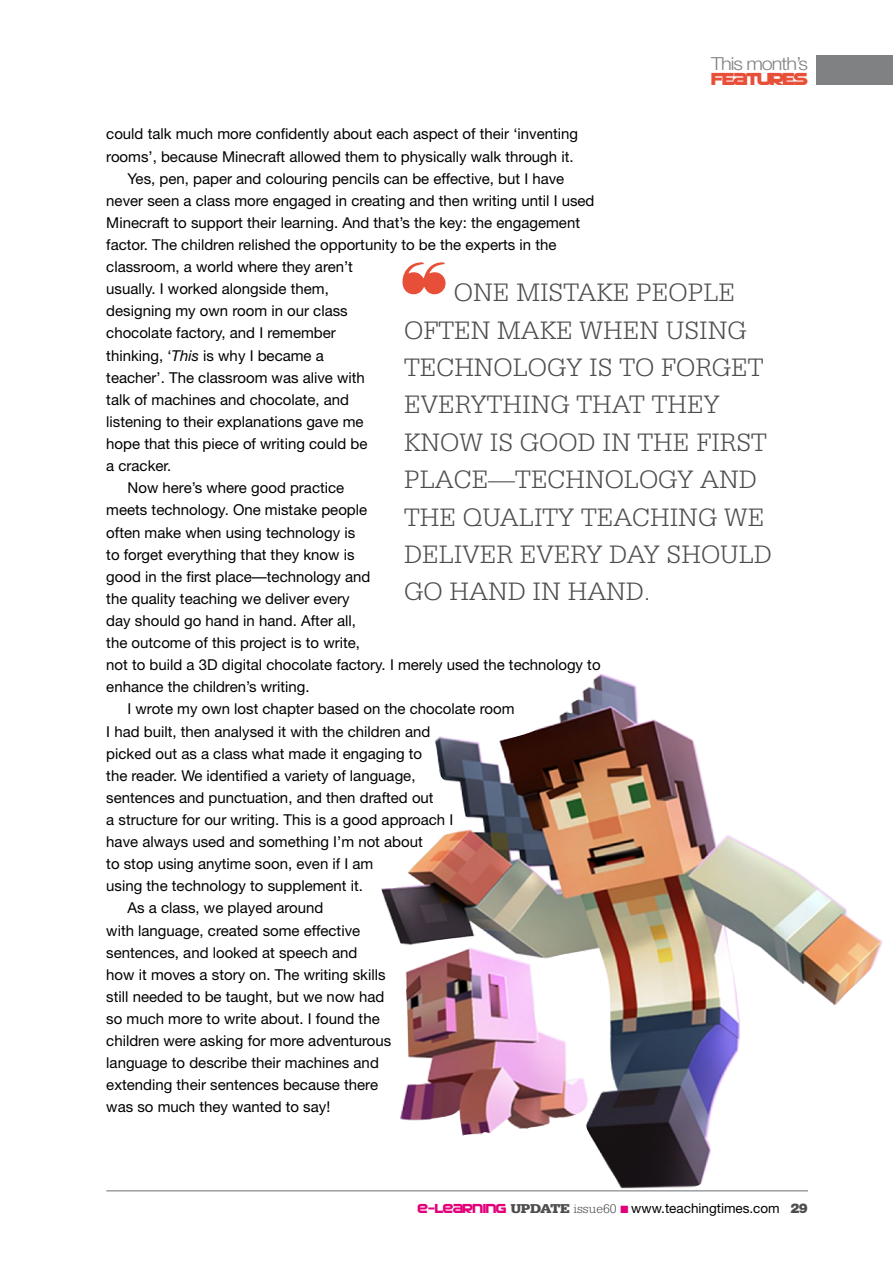
<style>
.page{position:relative;width:893px;height:1263px;background:#fff}
.page>*{position:absolute;margin:0;border:0;box-sizing:border-box;transform-origin:0 0}
.t1{font:300 27px/37.3px "Serifa BT";color:#4d4d4d}
.t2{font:300 18px "Helvetica Neue";letter-spacing:-.05em;color:#808183;scale:1.1 1}
.t3{font:700 18px "SF Automaton";letter-spacing:-.05em;color:#e74f39;scale:1.1 1}
.t4{font:15px "Helvetica Neue";color:#000}
.t5{font:13.5px "Helvetica Neue";color:#000}
.t6{font:900 13.5px "Helvetica Neue";color:#4d4d4d}
.s1{font-style:italic}
.s2{font-family:"SF Automaton";color:#e2007a}
.s3{font-family:"Serifa BT";font-weight:900;color:#4d4d4d}
.s4{font-family:"Serifa BT";font-weight:300;color:#4d4d4d}
.s5{color:#e2007a}
</style>
<div class="page">
<hr style="left:106px;top:1190px;width:702px;height:1px;background:#9c9e9f">
<div style="left:816px;top:56px;width:77px;height:29px;background:#808183"></div>
<img style="left:381px;top:674px;width:501px;height:515px">
<p class="t2" style="left:711px;top:53px;width:90px">This month’s</p>
<p class="t3" style="left:712px;top:68px;width:89px">FEATURES</p>
<p class="t4" style="left:106px;top:125px;width:473px">could talk much more confidently about each aspect of their ‘inventing</p>
<p class="t4" style="left:106px;top:147px;width:469px">rooms’, because Minecraft allowed them to physically walk through it.</p>
<p class="t4" style="left:128px;top:169px;width:438px">Yes, pen, paper and colouring pencils can be effective, but I have</p>
<p class="t4" style="left:106px;top:192px;width:490px">never seen a class more engaged in creating and then writing until I used</p>
<p class="t4" style="left:106px;top:214px;width:475px">Minecraft to support their learning. And that’s the key: the engagement</p>
<p class="t4" style="left:106px;top:236px;width:452px">factor. The children relished the opportunity to be the experts in the</p>
<p class="t4" style="left:106px;top:258px;width:248px">classroom, a world where they aren’t</p>
<p class="t4" style="left:106px;top:280px;width:224px">usually. I worked alongside them,</p>
<p class="t4" style="left:106px;top:302px;width:243px">designing my own room in our class</p>
<p class="t4" style="left:106px;top:324px;width:231px">chocolate factory, and I remember</p>
<p class="t4" style="left:106px;top:346px;width:219px">thinking, ‘<span class="s1">This</span> is why I became a</p>
<p class="t4" style="left:106px;top:368px;width:260px">teacher’. The classroom was alive with</p>
<p class="t4" style="left:106px;top:391px;width:244px">talk of machines and chocolate, and</p>
<p class="t4" style="left:106px;top:413px;width:259px">listening to their explanations gave me</p>
<p class="t4" style="left:106px;top:435px;width:263px">hope that this piece of writing could be</p>
<p class="t4" style="left:106px;top:457px;width:67px">a cracker.</p>
<p class="t4" style="left:128px;top:479px;width:218px">Now here’s where good practice</p>
<p class="t4" style="left:106px;top:501px;width:262px">meets technology. One mistake people</p>
<p class="t4" style="left:106px;top:523px;width:250px">often make when using technology is</p>
<p class="t4" style="left:106px;top:545px;width:250px">to forget everything that they know is</p>
<p class="t4" style="left:106px;top:567px;width:266px">good in the first place—technology and</p>
<p class="t4" style="left:106px;top:589px;width:245px">the quality teaching we deliver every</p>
<p class="t4" style="left:106px;top:612px;width:251px">day should go hand in hand. After all,</p>
<p class="t4" style="left:106px;top:634px;width:255px">the outcome of this project is to write,</p>
<p class="t4" style="left:106px;top:656px;width:496px">not to build a 3D digital chocolate factory. I merely used the technology to</p>
<p class="t4" style="left:106px;top:678px;width:205px">enhance the children’s writing.</p>
<p class="t4" style="left:128px;top:700px;width:389px">I wrote my own lost chapter based on the chocolate room</p>
<p class="t4" style="left:106px;top:722px;width:325px">I had built, then analysed it with the children and</p>
<p class="t4" style="left:106px;top:744px;width:317px">picked out as a class what made it engaging to</p>
<p class="t4" style="left:106px;top:766px;width:311px">the reader. We identified a variety of language,</p>
<p class="t4" style="left:106px;top:788px;width:329px">sentences and punctuation, and then drafted out</p>
<p class="t4" style="left:106px;top:811px;width:346px">a structure for our writing. This is a good approach I</p>
<p class="t4" style="left:106px;top:833px;width:318px">have always used and something I ’m not about</p>
<p class="t4" style="left:106px;top:855px;width:269px">to stop using anytime soon, even if I am</p>
<p class="t4" style="left:106px;top:877px;width:258px">using the technology to supplement it.</p>
<p class="t4" style="left:128px;top:899px;width:197px">As a class, we played around</p>
<p class="t4" style="left:106px;top:921px;width:255px">with language, created some effective</p>
<p class="t4" style="left:106px;top:943px;width:253px">sentences, and looked at speech and</p>
<p class="t4" style="left:106px;top:965px;width:281px">how it moves a story on. The writing skills</p>
<p class="t4" style="left:106px;top:987px;width:280px">still needed to be taught, but we now had</p>
<p class="t4" style="left:106px;top:1010px;width:275px">so much more to write about. I found the</p>
<p class="t4" style="left:106px;top:1032px;width:287px">children were asking for more adventurous</p>
<p class="t4" style="left:106px;top:1054px;width:274px">language to describe their machines and</p>
<p class="t4" style="left:106px;top:1076px;width:273px">extending their sentences because there</p>
<p class="t4" style="left:106px;top:1098px;width:225px">was so much they wanted to say!</p>
<h1 class="t1" style="left:404px;top:273px;width:369px;text-indent:50px">ONE MISTAKE PEOPLE<br>OFTEN MAKE WHEN USING<br>TECHNOLOGY IS TO FORGET<br>EVERYTHING THAT THEY<br>KNOW IS GOOD IN THE FIRST<br>PLACE—TECHNOLOGY AND<br>THE QUALITY TEACHING WE<br>DELIVER EVERY DAY SHOULD<br>GO HAND IN HAND.</h1>
<p class="t5" style="left:418px;top:1200px;width:364px"><span class="s2">E-LEARNING</span> <span class="s3">UPDATE</span> <span class="s4">ISSUE60</span> <span class="s5">■</span> www.teachingtimes.com</p>
<p class="t6" style="left:791px;top:1200px;width:19px">29</p>
</div>
